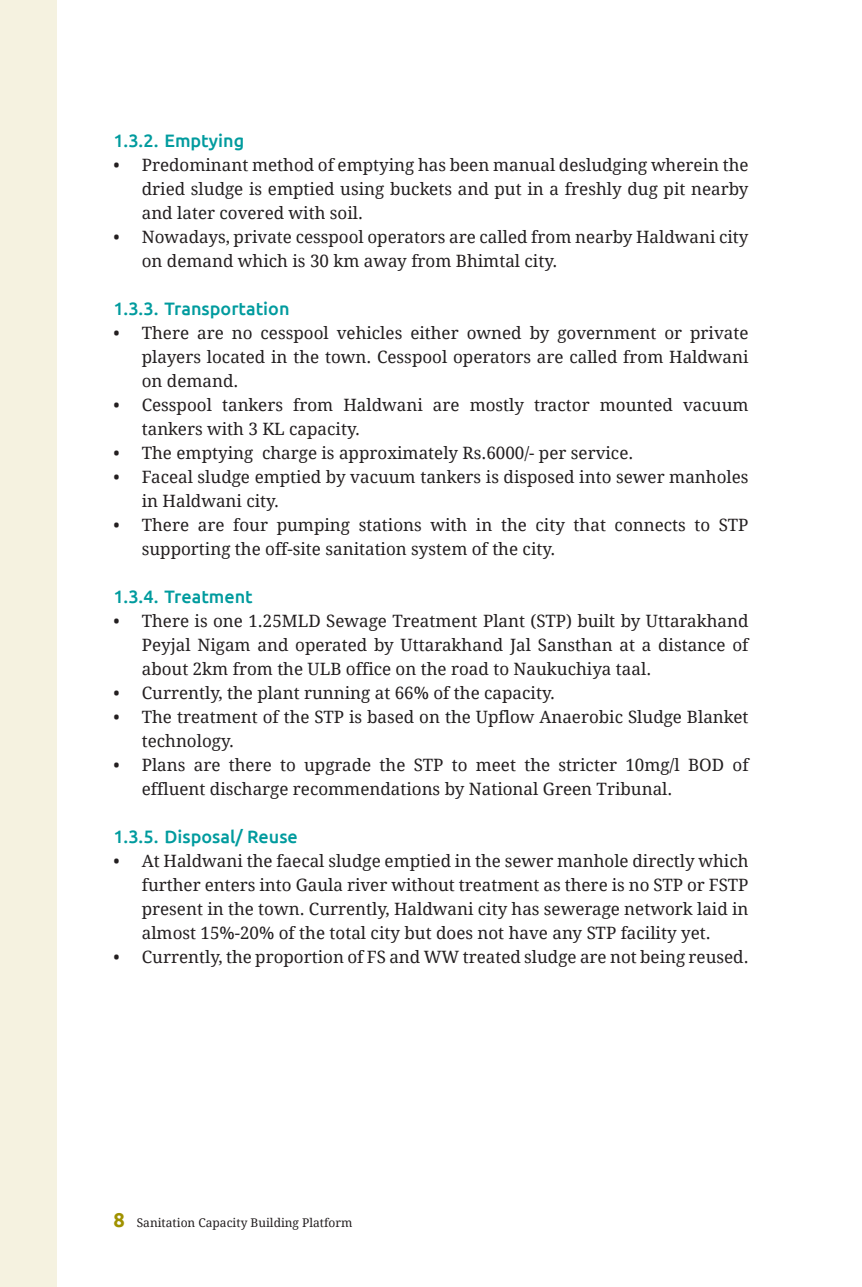
<style>
.page{position:relative;width:862px;height:1287px;background:#fff}
.page>*{position:absolute;margin:0;border:0;box-sizing:border-box;transform-origin:0 0}
.t1{font:500 18px "Ubuntu";color:#009b9e}
.t2{font:17px/24px "Droid Serif";color:#231f20}
.t3{font:12px "Droid Serif";color:#231f20}
.s1{font-family:"Ubuntu";font-weight:700;font-size:20px;color:#a09200}
</style>
<div class="page">
<div style="left:0;top:0;width:57px;height:1287px;background:#f5f2e0"></div>
<p class="t1" style="left:113px;top:130px;width:132px">1.3.2. Emptying</p>
<p class="t2" style="left:142px;top:154px;width:608px;text-align:justify;text-indent:-28px">• Predominant method of emptying has been manual desludging wherein the dried sludge is emptied using buckets and put in a freshly dug pit nearby and later covered with soil.</p>
<p class="t2" style="left:142px;top:226px;width:608px;text-indent:-28px">• Nowadays, private cesspool operators are called from nearby Haldwani city on demand which is 30 km away from Bhimtal city.</p>
<p class="t1" style="left:113px;top:298px;width:178px">1.3.3. Transportation</p>
<p class="t2" style="left:142px;top:322px;width:608px;text-align:justify;text-indent:-28px">• There are no cesspool vehicles either owned by government or private players located in the town. Cesspool operators are called from Haldwani on demand.</p>
<p class="t2" style="left:142px;top:394px;width:608px;text-indent:-28px">• Cesspool tankers from Haldwani are mostly tractor mounted vacuum tankers with 3 KL capacity.</p>
<p class="t2" style="left:113px;top:442px;width:521px">• The emptying charge is approximately Rs.6000/- per service.</p>
<p class="t2" style="left:142px;top:466px;width:608px;text-indent:-28px">• Faceal sludge emptied by vacuum tankers is disposed into sewer manholes in Haldwani city.</p>
<p class="t2" style="left:142px;top:514px;width:608px;text-indent:-28px">• There are four pumping stations with in the city that connects to STP supporting the off-site sanitation system of the city.</p>
<p class="t1" style="left:113px;top:586px;width:141px">1.3.4. Treatment</p>
<p class="t2" style="left:142px;top:610px;width:608px;text-align:justify;text-indent:-28px">• There is one 1.25MLD Sewage Treatment Plant (STP) built by Uttarakhand Peyjal Nigam and operated by Uttarakhand Jal Sansthan at a distance of about 2km from the ULB office on the road to Naukuchiya taal.</p>
<p class="t2" style="left:113px;top:682px;width:443px">• Currently, the plant running at 66% of the capacity.</p>
<p class="t2" style="left:142px;top:706px;width:608px;text-indent:-28px">• The treatment of the STP is based on the Upflow Anaerobic Sludge Blanket technology.</p>
<p class="t2" style="left:142px;top:754px;width:608px;text-indent:-28px">• Plans are there to upgrade the STP to meet the stricter 10mg/l BOD of effluent discharge recommendations by National Green Tribunal.</p>
<p class="t1" style="left:113px;top:826px;width:186px">1.3.5. Disposal/ Reuse</p>
<p class="t2" style="left:142px;top:850px;width:608px;text-align:justify;text-indent:-28px">• At Haldwani the faecal sludge emptied in the sewer manhole directly which further enters into Gaula river without treatment as there is no STP or FSTP present in the town. Currently, Haldwani city has sewerage network laid in almost 15%-20% of the total city but does not have any STP facility yet.</p>
<p class="t2" style="left:113px;top:946px;width:636px">• Currently, the proportion of FS and WW treated sludge are not being reused.</p>
<p class="t3" style="left:113px;top:1216px;width:241px"><span class="s1">8</span> Sanitation Capacity Building Platform</p>
</div>
